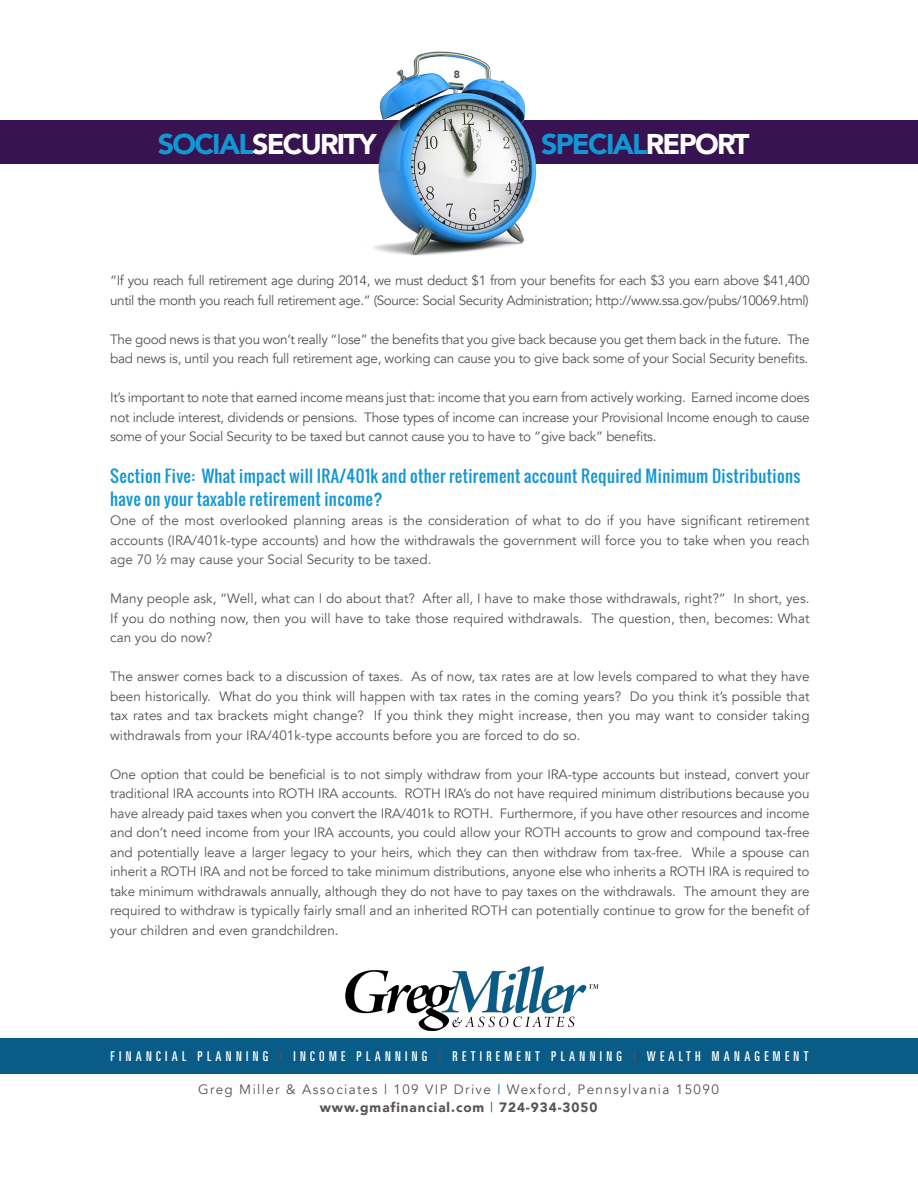
<style>
.page{position:relative;width:918px;height:1188px;background:#fff}
.page>*{position:absolute;margin:0;border:0;box-sizing:border-box;transform-origin:0 0}
.t1{font:900 28.5px "Avenir";letter-spacing:-.06em;color:#fff}
.t2{font:900 28.5px "Avenir";letter-spacing:-.06em;color:#1396d4}
.Tucker_Paragraph_Hea{font:16.5px/22.5px "Oswald";letter-spacing:.025em;color:#1396d4}
.Tucker_Body_Copy{font:13.5px/19.5px "Avenir";letter-spacing:-.02em;color:#595352;text-align:justify}
.Tucker_Body_Copy-2{font:13.5px/18px "Avenir";letter-spacing:.1em;color:#595352;text-align:center}
.t3{font:ultra-condensed 13.5px "Univers LT Std";letter-spacing:.32em;color:#fff}
.t4{font:900 10.5px "Avenir";color:#595352}
.s1{color:#1396d4}
.s2{color:#fff}
.s3{color:#595352}
.s4{color:#085c87}
.s5{font-weight:900}
</style>
<div class="page">
<img style="left:345px;top:966px;width:254px;height:65px">
<div style="left:0;top:120px;width:918px;height:44px;background:#371351"></div>
<div style="left:0;top:1038px;width:918px;height:36px;background:#085c87"></div>
<img style="left:373px;top:51px;width:164px;height:205px">
<p class="t4" style="left:454px;top:65px;width:8px">8</p>
<h1 class="t1" style="left:158px;top:119px;width:220px"><span class="s1">SOCIAL</span>SECURITY</h1>
<h1 class="t2" style="left:541px;top:119px;width:210px">SPECIAL<span class="s2">REPORT</span></h1>
<p class="Tucker_Body_Copy" style="left:110px;top:271px;width:701px">“If you reach full retirement age during 2014, we must deduct $1 from your benefits for each $3 you earn above $41,400 until the month you reach full retirement age.” (Source: Social Security Administration; http://www.ssa.gov/pubs/10069.html)</p>
<p class="Tucker_Body_Copy" style="left:110px;top:329px;width:701px">The good news is that you won’t really “lose” the benefits that you give back because you get them back in the future. The bad news is, until you reach full retirement age, working can cause you to give back some of your Social Security benefits.</p>
<p class="Tucker_Body_Copy" style="left:110px;top:388px;width:701px">It’s important to note that earned income means just that: income that you earn from actively working. Earned income does not include interest, dividends or pensions. Those types of income can increase your Provisional Income enough to cause some of your Social Security to be taxed but cannot cause you to have to “give back” benefits.</p>
<p class="Tucker_Paragraph_Hea" style="left:110px;top:465px;width:692px">Section Five: What impact will IRA/401k and other retirement account Required Minimum Distributions have on your taxable retirement income?</p>
<p class="Tucker_Body_Copy" style="left:110px;top:511px;width:701px">One of the most overlooked planning areas is the consideration of what to do if you have significant retirement accounts (IRA/401k-type accounts) and how the withdrawals the government will force you to take when you reach age 70 ½ may cause your Social Security to be taxed.</p>
<p class="Tucker_Body_Copy" style="left:110px;top:589px;width:701px">Many people ask, “Well, what can I do about that? After all, I have to make those withdrawals, right?” In short, yes.<br>If you do nothing now, then you will have to take those required withdrawals. The question, then, becomes: What can you do now?</p>
<p class="Tucker_Body_Copy" style="left:110px;top:667px;width:701px">The answer comes back to a discussion of taxes. As of now, tax rates are at low levels compared to what they have been historically. What do you think will happen with tax rates in the coming years? Do you think it’s possible that tax rates and tax brackets might change? If you think they might increase, then you may want to consider taking withdrawals from your IRA/401k-type accounts before you are forced to do so.</p>
<p class="Tucker_Body_Copy" style="left:110px;top:764px;width:701px">One option that could be beneficial is to not simply withdraw from your IRA-type accounts but instead, convert your traditional IRA accounts into ROTH IRA accounts. ROTH IRA’s do not have required minimum distributions because you have already paid taxes when you convert the IRA/401k to ROTH. Furthermore, if you have other resources and income and don’t need income from your IRA accounts, you could allow your ROTH accounts to grow and compound tax-free and potentially leave a larger legacy to your heirs, which they can then withdraw from tax-free. While a spouse can inherit a ROTH IRA and not be forced to take minimum distributions, anyone else who inherits a ROTH IRA is required to take minimum withdrawals annually, although they do not have to pay taxes on the withdrawals. The amount they are required to withdraw is typically fairly small and an inherited ROTH can potentially continue to grow for the benefit of your children and even grandchildren.</p>
<p class="t3" style="left:111px;top:1048px;width:699px">FINANCIAL PLANNING <span class="s3">|</span> INCOME PLANNING <span class="s3">|</span> RETIREMENT PLANNING <span class="s3">|</span> WEALTH MANAGEMENT</p>
<p class="Tucker_Body_Copy-2" style="left:198px;top:1081px;width:522px">Greg Miller &amp; Associates <span class="s4">|</span> 109 VIP Drive <span class="s4">|</span> Wexford, Pennsylvania 15090 <span class="s5">www.gmafinancial.com</span> <span class="s4">|</span> <span class="s5">724-934-3050</span></p>
</div>
